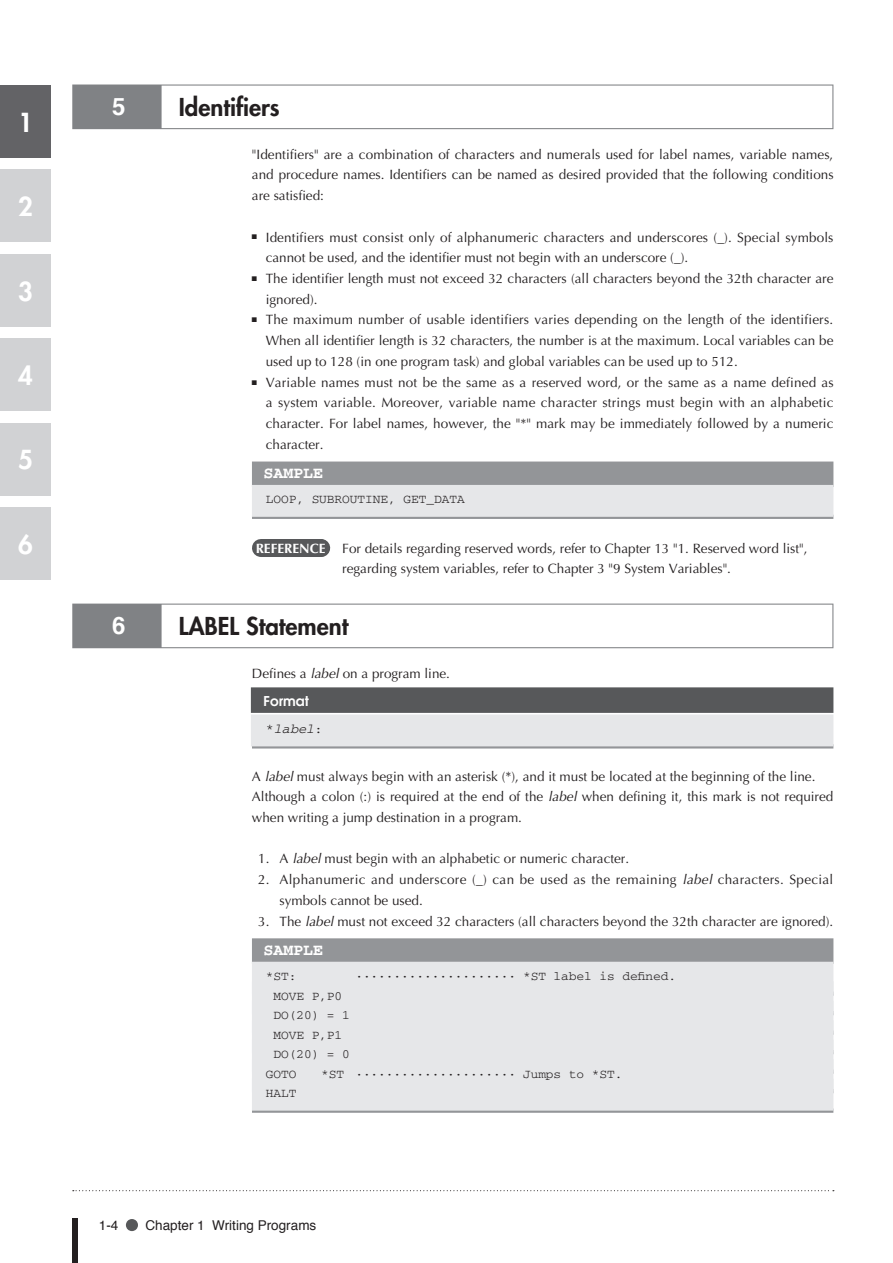
<style>
.page{position:relative;width:893px;height:1263px;background:#fff}
.page>*{position:absolute;margin:0;border:0;box-sizing:border-box;transform-origin:0 0}
.t1{font:800 25.5px "Futura";color:#fff}
.t2{font:800 24px "Futura";color:#231f20}
.t3{font:700 24px "Helvetica";color:#fff}
.t4{font:700 16.5px "Courier";color:#fff}
.t5{font:13.5px/20.7px "Optima";color:#231f20}
.t6{font:13.5px/20.7px "Optima";letter-spacing:.025em;color:#231f20}
.t7{font:13.5px "Helvetica";color:#231f20}
.t8{font:italic 13.5px "Courier";color:#231f20}
.t9{font:600 13.5px "Avant Garde";color:#fff}
.t10{font:12.75px "Courier";color:#231f20}
.s1{font-weight:700;color:#fff}
.s2{font-style:italic}
.s3{font-style:normal}
</style>
<div class="page">
<div style="left:72px;top:1218px;width:6px;height:45px;background:#231f20"></div>
<svg style="left:73px;top:1190px;width:761px;height:1px"></svg>
<div style="left:0;top:170px;width:51px;height:72px;background:#d1d2d4"></div>
<div style="left:0;top:254px;width:51px;height:72px;background:#d1d2d4"></div>
<div style="left:0;top:338px;width:51px;height:73px;background:#d1d2d4"></div>
<div style="left:0;top:423px;width:51px;height:72px;background:#d1d2d4"></div>
<div style="left:0;top:507px;width:51px;height:73px;background:#d1d2d4"></div>
<div style="left:0;top:85px;width:51px;height:72px;background:#636366"></div>
<svg style="left:126px;top:1219px;width:12px;height:12px"></svg>
<div style="left:72px;top:85px;width:761px;height:44px;background:#808285"></div>
<div style="left:162px;top:86px;width:670px;height:42px;background:#fff"></div>
<div style="left:252px;top:461px;width:581px;height:26px;background:#939598"></div>
<hr style="left:252px;top:515px;width:581px;height:4px;background:#939598">
<div style="left:252px;top:485px;width:581px;height:32px;background:#e6e7e9"></div>
<div style="left:261px;top:539px;width:59px;height:18px;background:#57585a"></div>
<svg style="left:320px;top:539px;width:1px;height:18px"></svg>
<div style="left:72px;top:604px;width:761px;height:44px;background:#808285"></div>
<div style="left:162px;top:605px;width:670px;height:42px;background:#fff"></div>
<div style="left:251px;top:687px;width:582px;height:26px;background:#57585a"></div>
<svg style="left:252px;top:746px;width:581px;height:2px"></svg>
<div style="left:251px;top:714px;width:582px;height:32px;background:#e6e7e9"></div>
<div style="left:252px;top:938px;width:581px;height:26px;background:#939598"></div>
<div style="left:252px;top:962px;width:581px;height:32px;background:#e6e7e9"></div>
<div style="left:252px;top:981px;width:581px;height:32px;background:#e6e7e9"></div>
<div style="left:252px;top:1001px;width:581px;height:32px;background:#e6e7e9"></div>
<div style="left:252px;top:1020px;width:581px;height:32px;background:#e6e7e9"></div>
<div style="left:252px;top:1040px;width:581px;height:32px;background:#e6e7e9"></div>
<div style="left:252px;top:1059px;width:581px;height:32px;background:#e6e7e9"></div>
<div style="left:252px;top:1108px;width:581px;height:5px;background:#939598"></div>
<div style="left:252px;top:1079px;width:581px;height:32px;background:#e6e7e9"></div>
<h1 class="t1" style="left:18px;top:105px;width:16px">1</h1>
<h1 class="t1" style="left:18px;top:190px;width:16px">2</h1>
<h1 class="t1" style="left:18px;top:274px;width:16px">3</h1>
<h1 class="t1" style="left:18px;top:359px;width:16px">4</h1>
<h1 class="t1" style="left:18px;top:443px;width:16px">5</h1>
<h1 class="t1" style="left:18px;top:527px;width:16px">6</h1>
<h2 class="t3" style="left:112px;top:87px;width:15px">5</h2>
<h2 class="t2" style="left:179px;top:91px;width:103px">Identifiers</h2>
<p class="t5" style="left:252px;top:144px;width:583px;text-align:justify">"Identifiers" are a combination of characters and numerals used for label names, variable names, and procedure names. Identifiers can be named as desired provided that the following conditions are satisfied:</p>
<p class="t5" style="left:266px;top:227px;width:569px;text-indent:-14px">■ Identifiers must consist only of alphanumeric characters and underscores (_). Special symbols cannot be used, and the identifier must not begin with an underscore (_).</p>
<p class="t5" style="left:266px;top:268px;width:569px;text-indent:-14px">■ The identifier length must not exceed 32 characters (all characters beyond the 32th character are ignored).</p>
<p class="t5" style="left:266px;top:310px;width:569px;text-align:justify;text-indent:-14px">■ The maximum number of usable identifiers varies depending on the length of the identifiers.<br>When all identifier length is 32 characters, the number is at the maximum. Local variables can be used up to 128 (in one program task) and global variables can be used up to 512.</p>
<p class="t5" style="left:266px;top:372px;width:569px;text-align:justify;text-indent:-14px">■ Variable names must not be the same as a reserved word, or the same as a name defined as a system variable. Moreover, variable name character strings must begin with an alphabetic character. For label names, however, the "*" mark may be immediately followed by a numeric character.</p>
<p class="t4" style="left:264px;top:465px;width:61px">SAMPLE</p>
<p class="t10" style="left:266px;top:493px;width:200px">LOOP, SUBROUTINE, GET_DATA</p>
<p class="t5" style="left:342px;top:538px;width:467px;text-indent:-87px"><span class="s1">REFERENCE</span> For details regarding reserved words, refer to Chapter 13 "1. Reserved word list", regarding system variables, refer to Chapter 3 "9 System Variables".</p>
<h2 class="t3" style="left:112px;top:606px;width:15px">6</h2>
<h2 class="t2" style="left:179px;top:610px;width:171px">LABEL Statement</h2>
<p class="t5" style="left:252px;top:663px;width:200px">Defines a <span class="s2">label</span> on a program line.</p>
<p class="t9" style="left:264px;top:692px;width:47px">Format</p>
<p class="t8" style="left:266px;top:722px;width:58px"><span class="s3">*</span>label<span class="s3">:</span></p>
<p class="t5" style="left:252px;top:766px;width:583px">A <span class="s2">label</span> must always begin with an asterisk (*), and it must be located at the beginning of the line.<br>Although a colon (:) is required at the end of the <span class="s2">label</span> when defining it, this mark is not required when writing a jump destination in a program.</p>
<p class="t5" style="left:258px;top:849px;width:372px">1. A <span class="s2">label</span> must begin with an alphabetic or numeric character.</p>
<p class="t6" style="left:280px;top:870px;width:555px;text-indent:-21px">2. Alphanumeric and underscore (_) can be used as the remaining <span class="s2">label</span> characters. Special symbols cannot be used.</p>
<p class="t5" style="left:258px;top:911px;width:576px">3. The <span class="s2">label</span> must not exceed 32 characters (all characters beyond the 32th character are ignored).</p>
<p class="t4" style="left:264px;top:942px;width:61px">SAMPLE</p>
<p class="t10" style="left:266px;top:970px;width:32px">*ST:</p>
<p class="t10" style="left:355px;top:970px;width:322px">····················· *ST label is defined.</p>
<p class="t10" style="left:273px;top:989px;width:70px">MOVE P,P0</p>
<p class="t10" style="left:273px;top:1009px;width:78px">DO(20) = 1</p>
<p class="t10" style="left:273px;top:1028px;width:70px">MOVE P,P1</p>
<p class="t10" style="left:273px;top:1048px;width:78px">DO(20) = 0</p>
<p class="t10" style="left:266px;top:1067px;width:32px">GOTO</p>
<p class="t10" style="left:321px;top:1067px;width:303px">*ST ····················· Jumps to *ST.</p>
<p class="t10" style="left:266px;top:1087px;width:32px">HALT</p>
<p class="t7" style="left:99px;top:1215px;width:21px">1-4</p>
<p class="t7" style="left:145px;top:1215px;width:172px">Chapter 1 Writing Programs</p>
</div>
